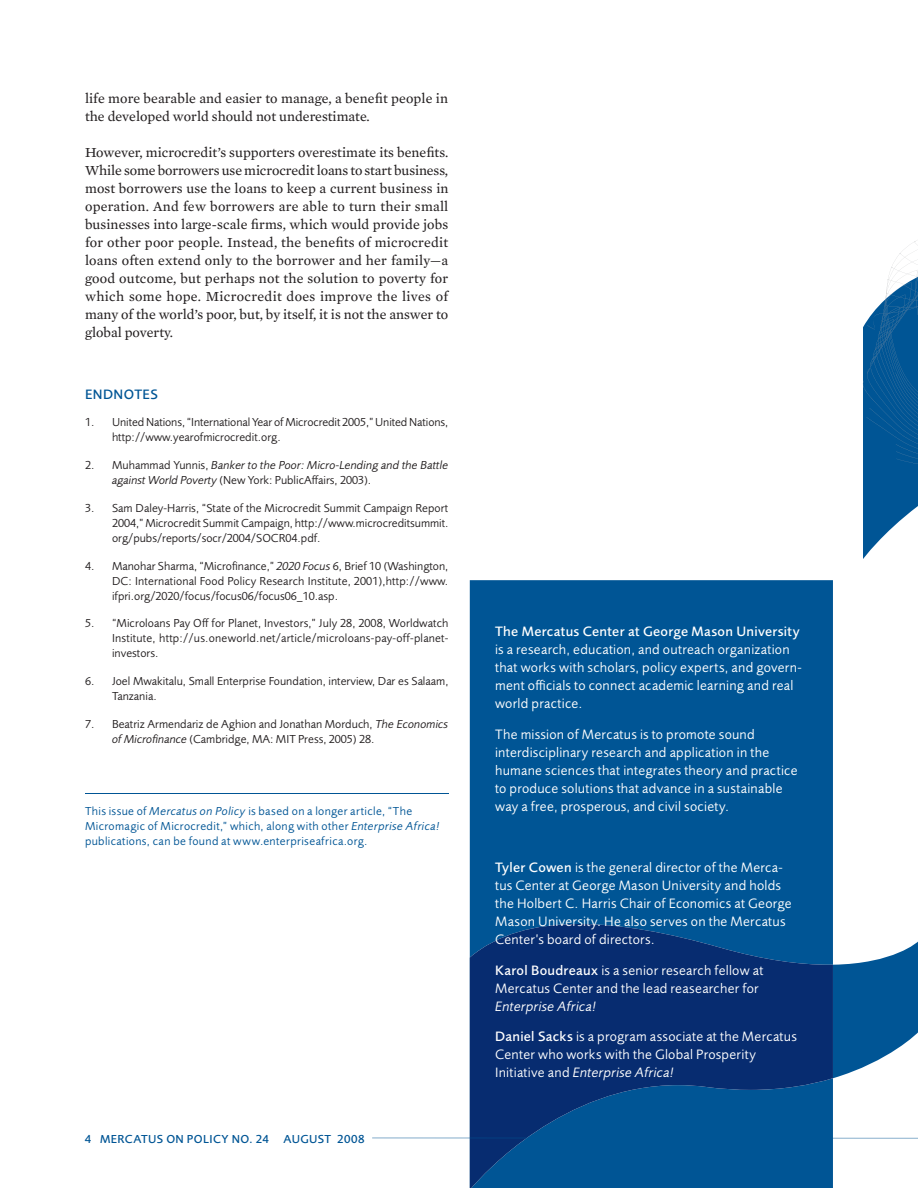
<style>
.page{position:relative;width:918px;height:1188px;background:#fff}
.page>*{position:absolute;margin:0;border:0;box-sizing:border-box;transform-origin:0 0}
.t1{font:14.1px/18px "Foundry Sans";letter-spacing:.02em;color:#fff}
.t2{font:14.1px/18px "Mercury Text G2";color:#231f20}
.t3{font:500 14.1px "Foundry Sans";letter-spacing:.02em;color:#fff}
.t4{font:500 14.1px "Foundry Sans";letter-spacing:.03em;color:#005595}
.t5{font:12px/15px "Foundry Sans";color:#231f20}
.t6{font:12px/15px "Foundry Sans";letter-spacing:.03em;color:#005595}
.t7{font:italic 12px/15px "Foundry Sans";letter-spacing:.005em;color:#231f20}
.t8{font:500 12px "Foundry Sans";letter-spacing:.035em;color:#005595}
.s1{font-style:normal}
.s2{font-style:italic}
.s3{font-weight:500}
</style>
<div class="page">
<div style="left:470px;top:580px;width:363px;height:344px;background:#005595"></div>
<svg style="left:833px;top:942px;width:85px;height:196px;fill:#005595"></svg>
<svg style="left:470px;top:924px;width:363px;height:264px;background:#043b7e"></svg>
<svg style="left:863px;top:240px;width:55px;height:319px"></svg>
<hr style="left:372px;top:1138px;width:546px;height:1px;background:#005595">
<hr style="left:85px;top:793px;width:363px;height:1px;background:#005595">
<p class="t2" style="left:85px;top:89px;width:365px">life more bearable and easier to manage, a benefit people in the developed world should not underestimate.</p>
<p class="t2" style="left:85px;top:143px;width:365px;text-align:justify">However, microcredit’s supporters overestimate its benefits.<br>While some borrowers use microcredit loans to start business, most borrowers use the loans to keep a current business in operation. And few borrowers are able to turn their small businesses into large-scale firms, which would provide jobs for other poor people. Instead, the benefits of microcredit loans often extend only to the borrower and her family—a good outcome, but perhaps not the solution to poverty for which some hope. Microcredit does improve the lives of many of the world’s poor, but, by itself, it is not the answer to global poverty.</p>
<p class="t4" style="left:85px;top:387px;width:74px">ENdNOTES</p>
<p class="t5" style="left:112px;top:415px;width:338px;text-indent:-27px">1. United Nations, “International Year of Microcredit 2005,” United Nations, http://www.yearofmicrocredit.org.</p>
<p class="t7" style="left:112px;top:458px;width:338px;text-indent:-27px"><span class="s1">2. Muhammad Yunnis,</span> Banker to the Poor: Micro-Lending and the Battle against World Poverty <span class="s1">(New York: PublicAffairs, 2003).</span></p>
<p class="t5" style="left:112px;top:501px;width:338px;text-align:justify;text-indent:-27px">3. Sam Daley-Harris, “State of the Microcredit Summit Campaign Report 2004,” Microcredit Summit Campaign, http://www.microcreditsummit. org/pubs/reports/socr/2004/SOCR04.pdf.</p>
<p class="t5" style="left:112px;top:559px;width:338px;text-align:justify;text-indent:-27px">4. Manohar Sharma, “Microfinance,” <span class="s2">2020 Focus</span> 6, Brief 10 (Washington, DC: International Food Policy Research Institute, 2001),http://www. ifpri.org/2020/focus/focus06/focus06_10.asp.</p>
<p class="t5" style="left:112px;top:616px;width:338px;text-align:justify;text-indent:-27px">5. “Microloans Pay Off for Planet, Investors,” July 28, 2008, Worldwatch Institute, http://us.oneworld.net/article/microloans-pay-off-planet&shy;investors.</p>
<p class="t5" style="left:112px;top:674px;width:338px;text-indent:-27px">6. Joel Mwakitalu, Small Enterprise Foundation, interview, Dar es Salaam,<br>Tanzania.</p>
<p class="t5" style="left:112px;top:717px;width:338px;text-indent:-27px">7. Beatriz Armendariz de Aghion and Jonathan Morduch, <span class="s2">The Economics of Microfinance</span> (Cambridge, MA: MIT Press, 2005) 28.</p>
<p class="t6" style="left:85px;top:804px;width:356px">This issue of <span class="s2">Mercatus on Policy</span> is based on a longer article, “The<br>Micromagic of Microcredit,” which, along with other <span class="s2">Enterprise Africa! </span>publications, can be found at www.enterpriseafrica.org.</p>
<p class="t8" style="left:85px;top:1133px;width:281px">4 MERCATUS ON POLICY NO. 24 AUgUST 2008</p>
<p class="t3" style="left:495px;top:624px;width:306px">The Mercatus Center at george Mason University</p>
<p class="t1" style="left:495px;top:641px;width:308px">is a research, education, and outreach organization that works with scholars, policy experts, and govern&shy;ment officials to connect academic learning and real world practice.</p>
<p class="t1" style="left:495px;top:726px;width:304px">The mission of Mercatus is to promote sound<br>inter disciplinary research and application in the humane sciences that integrates theory and practice to produce solutions that advance in a sustainable way a free, prosperous, and civil society.</p>
<p class="t1" style="left:495px;top:859px;width:298px"><span class="s3">Tyler Cowen</span> is the general director of the Merca&shy;tus Center at George Mason University and holds the Holbert C. Harris Chair of Economics at George Mason University. He also serves on the Mercatus Center’s board of directors.</p>
<p class="t1" style="left:495px;top:962px;width:270px"><span class="s3">Karol Boudreaux</span> is a senior research fellow at<br>Mercatus Center and the lead reasearcher for</p>
<p class="t1" style="left:495px;top:991px;width:303px;line-height:30.8px"><span class="s2">Enterprise Africa!<br></span><span class="s3">daniel Sacks</span> is a program associate at the Mercatus</p>
<p class="t1" style="left:495px;top:1046px;width:262px">Center who works with the Global Prosperity<br>Initiative and <span class="s2">Enterprise Africa!</span></p>
</div>
